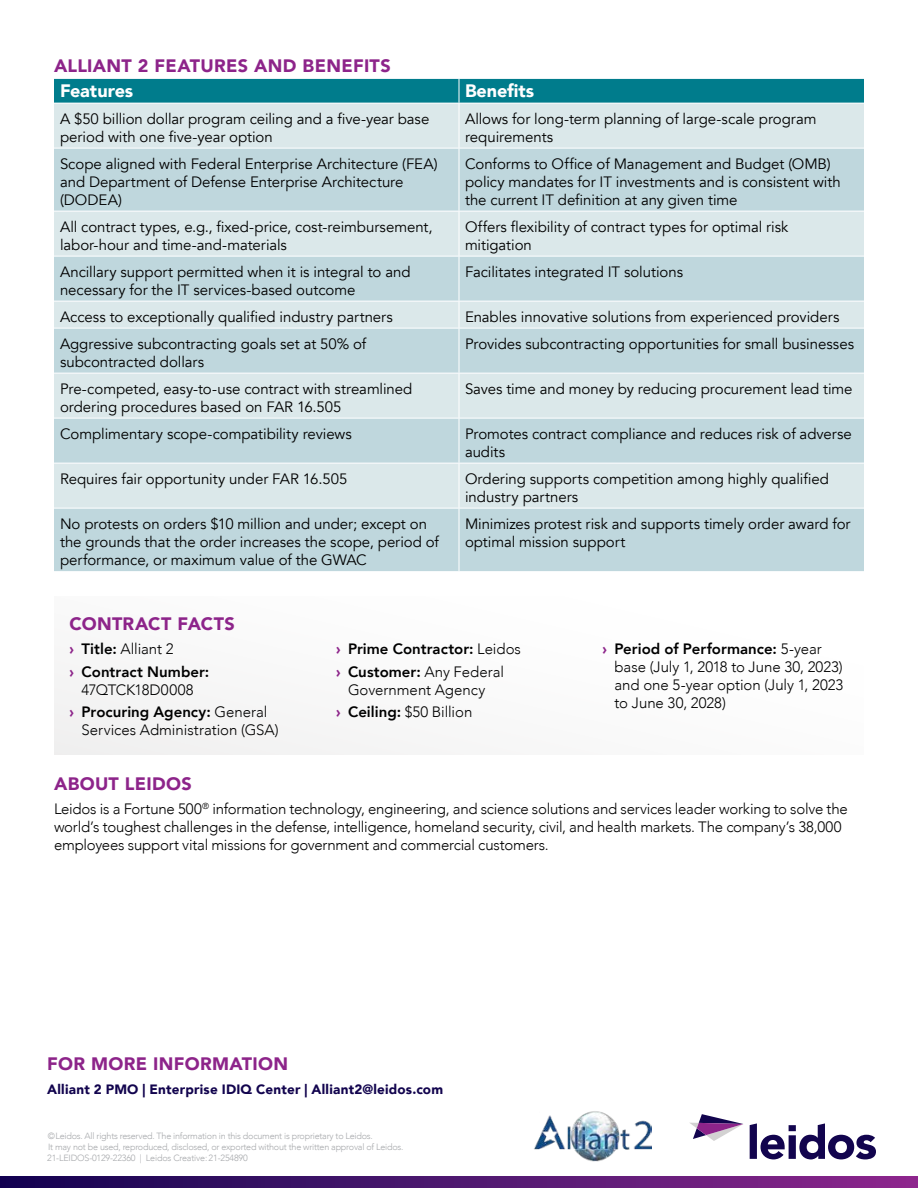
<style>
.page{position:relative;width:918px;height:1188px;background:#fff}
.page>*{position:absolute;margin:0;border:0;box-sizing:border-box;transform-origin:0 0}
.t1{font:900 18px "Avenir";letter-spacing:.02em;color:#8d248a}
.t2{font:900 18px "Avenir";letter-spacing:-.005em;color:#fff}
.t3{font:15px/18px "Avenir";letter-spacing:-.005em;color:#000}
.t4{font:300 15px/18px "Avenir";letter-spacing:-.015em;color:#000}
.t5{font:800 15px/22.4px "Avenir";color:#000}
.t6{font:900 13.5px "Avenir";letter-spacing:.015em;color:#12044e}
.t7{font:300 9px/11.2px "Avenir";letter-spacing:-.025em;color:#a7a9ac}
.s1{font-family:"Avenir LT Std";font-weight:900;color:#8d248a}
.s2{font-weight:300}
.s3{font-weight:800}
</style>
<div class="page">
<svg style="left:0;top:1176px;width:918px;height:12px"></svg>
<svg style="left:750px;top:1123px;width:126px;height:36px"></svg>
<svg style="left:690px;top:1114px;width:53px;height:27px"></svg>
<div style="left:54px;top:104px;width:810px;height:44px;background:#dbe8ea"></div>
<svg style="left:54px;top:149px;width:810px;height:422px;fill:#bfd7dd"></svg>
<svg style="left:54px;top:78px;width:810px;height:25px"></svg>
<hr style="left:459px;top:103px;width:1px;height:45px;background:#fff">
<hr style="left:459px;top:148px;width:1px;height:63px;background:#fff">
<hr style="left:54px;top:211px;width:405px;height:1px;background:#fff">
<hr style="left:459px;top:211px;width:405px;height:1px;background:#fff">
<hr style="left:459px;top:211px;width:1px;height:45px;background:#fff">
<hr style="left:54px;top:256px;width:405px;height:1px;background:#fff">
<hr style="left:459px;top:256px;width:405px;height:1px;background:#fff">
<hr style="left:459px;top:256px;width:1px;height:45px;background:#fff">
<hr style="left:54px;top:301px;width:405px;height:1px;background:#fff">
<hr style="left:459px;top:301px;width:405px;height:1px;background:#fff">
<svg style="left:459px;top:301px;width:1px;height:27px"></svg>
<hr style="left:54px;top:328px;width:405px;height:1px;background:#fff">
<hr style="left:459px;top:328px;width:405px;height:1px;background:#fff">
<hr style="left:459px;top:328px;width:1px;height:45px;background:#fff">
<hr style="left:54px;top:373px;width:405px;height:1px;background:#fff">
<hr style="left:459px;top:373px;width:405px;height:1px;background:#fff">
<hr style="left:459px;top:373px;width:1px;height:45px;background:#fff">
<hr style="left:54px;top:418px;width:405px;height:1px;background:#fff">
<hr style="left:459px;top:418px;width:405px;height:1px;background:#fff">
<hr style="left:459px;top:418px;width:1px;height:45px;background:#fff">
<hr style="left:54px;top:463px;width:405px;height:1px;background:#fff">
<hr style="left:459px;top:463px;width:405px;height:1px;background:#fff">
<hr style="left:459px;top:463px;width:1px;height:45px;background:#fff">
<hr style="left:54px;top:508px;width:405px;height:1px;background:#fff">
<hr style="left:459px;top:508px;width:405px;height:1px;background:#fff">
<hr style="left:459px;top:508px;width:1px;height:63px;background:#fff">
<div style="left:54px;top:596px;width:810px;height:159px;background:#fafafa"></div>
<img style="left:534px;top:1111px;width:117px;height:50px">
<p class="t1" style="left:54px;top:50px;width:338px">ALLIANT 2 FEATURES AND BENEFITS</p>
<p class="t2" style="left:60px;top:75px;width:75px">Features</p>
<p class="t2" style="left:465px;top:75px;width:71px">Benefits</p>
<p class="t3" style="left:60px;top:110px;width:371px">A $50 billion dollar program ceiling and a five-year base period with one five-year option</p>
<p class="t3" style="left:465px;top:110px;width:353px">Allows for long-term planning of large-scale program requirements</p>
<p class="t3" style="left:60px;top:155px;width:379px">Scope aligned with Federal Enterprise Architecture (FEA) and Department of Defense Enterprise Architecture (DODEA)</p>
<p class="t3" style="left:465px;top:155px;width:377px">Conforms to Office of Management and Budget (OMB) policy mandates for IT investments and is consistent with the current IT definition at any given time</p>
<p class="t3" style="left:60px;top:218px;width:374px">All contract types, e.g., fixed-price, cost-reimbursement, labor-hour and time-and-materials</p>
<p class="t3" style="left:465px;top:218px;width:325px">Offers flexibility of contract types for optimal risk mitigation</p>
<p class="t3" style="left:60px;top:263px;width:352px">Ancillary support permitted when it is integral to and necessary for the IT services-based outcome</p>
<p class="t3" style="left:465px;top:263px;width:220px">Facilitates integrated IT solutions</p>
<p class="t3" style="left:60px;top:308px;width:334px">Access to exceptionally qualified industry partners</p>
<p class="t3" style="left:465px;top:308px;width:376px">Enables innovative solutions from experienced providers</p>
<p class="t3" style="left:60px;top:335px;width:308px">Aggressive subcontracting goals set at 50% of subcontracted dollars</p>
<p class="t3" style="left:465px;top:335px;width:391px">Provides subcontracting opportunities for small businesses</p>
<p class="t3" style="left:60px;top:380px;width:354px">Pre-competed, easy-to-use contract with streamlined ordering procedures based on FAR 16.505</p>
<p class="t3" style="left:465px;top:380px;width:389px">Saves time and money by reducing procurement lead time</p>
<p class="t3" style="left:60px;top:425px;width:293px">Complimentary scope-compatibility reviews</p>
<p class="t3" style="left:465px;top:425px;width:388px">Promotes contract compliance and reduces risk of adverse audits</p>
<p class="t3" style="left:60px;top:470px;width:289px">Requires fair opportunity under FAR 16.505</p>
<p class="t3" style="left:465px;top:470px;width:365px">Ordering supports competition among highly qualified industry partners</p>
<p class="t3" style="left:60px;top:515px;width:381px">No protests on orders $10 million and under; except on the grounds that the order increases the scope, period of performance, or maximum value of the GWAC</p>
<p class="t3" style="left:465px;top:515px;width:387px">Minimizes protest risk and supports timely order award for optimal mission support</p>
<p class="t1" style="left:70px;top:608px;width:167px">CONTRACT FACTS</p>
<p class="t5" style="left:70px;top:638px;width:141px"><span class="s1">›</span> Title: <span class="s2">Alliant 2<br></span><span class="s1">›</span> Contract Number:</p>
<p class="t4" style="left:70px;top:678px;width:199px;line-height:22.4px;text-indent:12px">47QTCK18D0008<br><span class="s1">›</span> <span class="s3">Procuring Agency:</span> General</p>
<p class="t4" style="left:82px;top:721px;width:199px">Services Administration (GSA)</p>
<p class="t5" style="left:336px;top:638px;width:186px"><span class="s1">›</span> Prime Contractor: <span class="s2">Leidos </span><span class="s1">›</span> Customer: <span class="s2">Any Federal</span></p>
<p class="t4" style="left:336px;top:678px;width:151px;line-height:22.4px;text-indent:12px">Government Agency <span class="s1">›</span> <span class="s3">Ceiling:</span> $50 Billion</p>
<p class="t4" style="left:615px;top:640px;width:230px;text-indent:-12px"><span class="s1">›</span> <span class="s3">Period of Performance:</span> 5-year base (July 1, 2018 to June 30, 2023) and one 5-year option (July 1, 2023 to June 30, 2028)</p>
<p class="t1" style="left:54px;top:768px;width:139px">ABOUT LEIDOS</p>
<p class="t4" style="left:54px;top:800px;width:795px">Leidos is a Fortune 500<sup>®</sup> information technology, engineering, and science solutions and services leader working to solve the world’s toughest challenges in the defense, intelligence, homeland security, civil, and health markets. The company’s 38,000 employees support vital missions for government and commercial customers.</p>
<p class="t1" style="left:47px;top:1048px;width:242px">FOR MORE INFORMATION</p>
<p class="t6" style="left:47px;top:1077px;width:397px">Alliant 2 PMO | Enterprise IDIQ Center | Alliant2@leidos.com</p>
<p class="t7" style="left:47px;top:1130px;width:358px">©Leidos. All rights reserved. The information in this document is proprietary to Leidos.<br>It may not be used, reproduced, disclosed, or exported without the written approval of Leidos.<br>21-LEIDOS-0129-22360 | Leidos Creative:21-254890</p>
</div>
